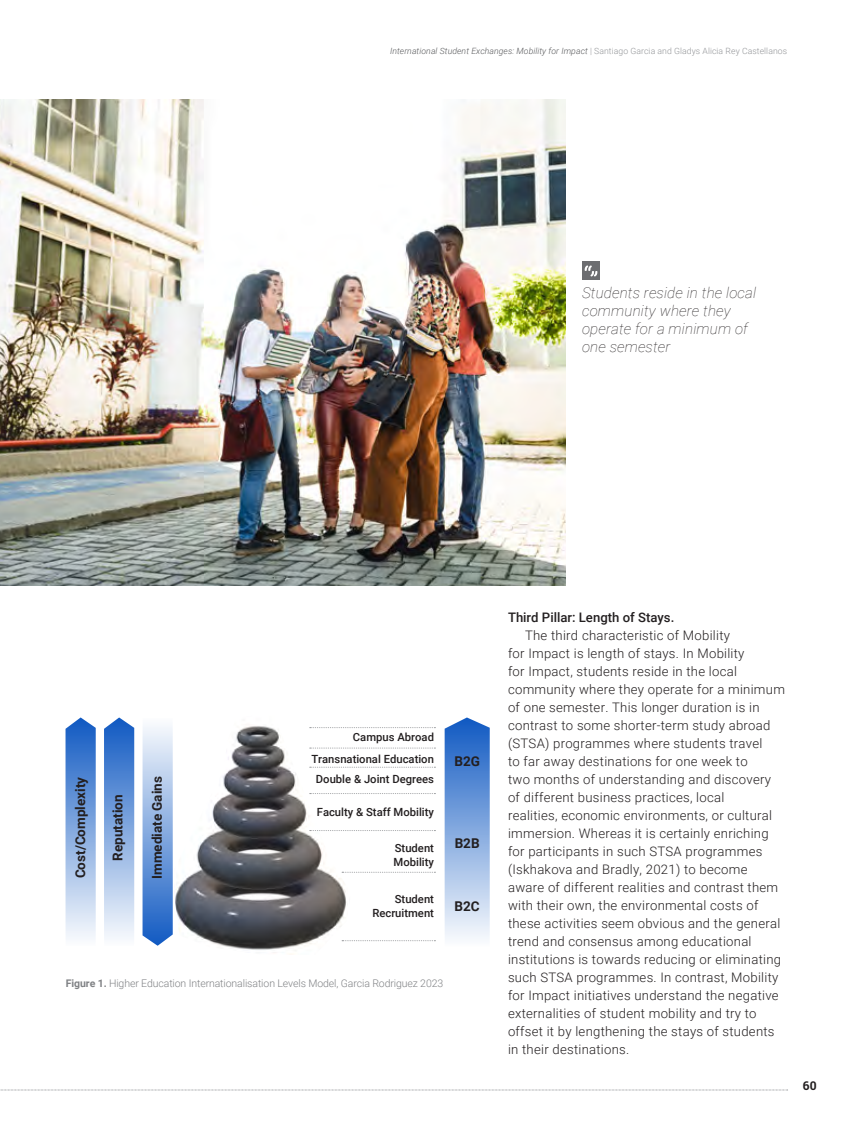
<style>
.page{position:relative;width:851px;height:1127px;background:#fff}
.page>*{position:absolute;margin:0;border:0;box-sizing:border-box;transform-origin:0 0}
.t1{font:italic 100 15px/18px "Roboto";letter-spacing:.01em;color:#231f20}
.t2{font:700 13.5px "Roboto";color:#231f20}
.t3{font:300 13.2px/18px "Roboto";letter-spacing:.02em;color:#231f20}
.t4{font:500 13.2px "Roboto";color:#231f20}
.t5{font:700 12px "Roboto Slab";color:#231f20}
.t6{font:500 11.25px/13.5px "Roboto";color:#231f20;text-align:right}
.t7{font:300 10.5px "Roboto";letter-spacing:-.01em;color:#808285}
.t8{font:italic 300 8.7px "Roboto";letter-spacing:.01em;color:#57585a}
.s1{font-style:normal;color:#939598}
.s2{font-weight:700}
</style>
<div class="page">
<img style="left:0;top:99px;width:565px;height:487px">
<svg style="left:0;top:1089px;width:787px;height:1px"></svg>
<div style="left:582px;top:262px;width:18px;height:18px;background:#6c6d70"></div>
<svg style="left:584px;top:265px;width:13px;height:11px"></svg>
<img style="left:175px;top:726px;width:176px;height:229px">
<svg style="left:65px;top:717px;width:31px;height:222px;background:#8baee1"></svg>
<svg style="left:104px;top:717px;width:30px;height:222px;background:#88ace0"></svg>
<svg style="left:444px;top:717px;width:45px;height:222px;background:#89ade0"></svg>
<svg style="left:142px;top:726px;width:31px;height:219px;background:#8aaee0"></svg>
<svg style="left:310px;top:747px;width:125px;height:1px"></svg>
<svg style="left:310px;top:767px;width:125px;height:1px"></svg>
<svg style="left:310px;top:793px;width:125px;height:1px"></svg>
<svg style="left:310px;top:830px;width:125px;height:1px"></svg>
<svg style="left:342px;top:872px;width:93px;height:1px"></svg>
<svg style="left:342px;top:940px;width:93px;height:1px"></svg>
<svg style="left:310px;top:727px;width:125px;height:1px"></svg>
<p class="t8" style="left:390px;top:45px;width:398px">International Student Exchanges: Mobility for Impact <span class="s1">| Santiago Garcia and Gladys Alicia Rey Castellanos</span></p>
<p class="t1" style="left:582px;top:283px;width:176px">Students reside in the local community where they operate for a minimum of one semester</p>
<p class="t2" style="left:71px;top:878px;width:103px;rotate:-90deg">Cost/Complexity</p>
<p class="t2" style="left:108px;top:861px;width:68px;rotate:-90deg">Reputation</p>
<p class="t2" style="left:148px;top:879px;width:104px;rotate:-90deg">Immediate Gains</p>
<p class="t6" style="left:353px;top:729px;width:83px">Campus Abroad</p>
<p class="t6" style="left:311px;top:752px;width:124px">Transnational Education</p>
<p class="t6" style="left:316px;top:772px;width:119px">Double &amp; Joint Degrees</p>
<p class="t6" style="left:317px;top:805px;width:119px">Faculty &amp; Staff Mobility</p>
<p class="t6" style="left:393px;top:841px;width:42px;text-align:left">Student<br>Mobility</p>
<p class="t6" style="left:372px;top:892px;width:63px">Student<br>Recruitment</p>
<p class="t2" style="left:454px;top:752px;width:27px">B2G</p>
<p class="t2" style="left:454px;top:833px;width:26px">B2B</p>
<p class="t2" style="left:454px;top:896px;width:27px">B2C</p>
<p class="t7" style="left:66px;top:976px;width:379px"><span class="s2">Figure 1.</span> Higher Education Internationalisation Levels Model, Garcia Rodriguez 2023</p>
<p class="t4" style="left:508px;top:608px;width:168px">Third Pillar: Length of Stays.</p>
<p class="t3" style="left:508px;top:626px;width:278px;text-indent:17px">The third characteristic of Mobility<br>for Impact is length of stays. In Mobility<br>for Impact, students reside in the local community where they operate for a minimum of one semester. This longer duration is in contrast to some shorter-term study abroad (STSA) programmes where students travel<br>to far away destinations for one week to<br>two months of understanding and discovery of different business practices, local<br>realities, economic environments, or cultural immersion. Whereas it is certainly enriching for participants in such STSA programmes (Iskhakova and Bradly, 2021) to become aware of different realities and contrast them with their own, the environmental costs of these activities seem obvious and the general trend and consensus among educational institutions is towards reducing or eliminating such STSA programmes. In contrast, Mobility for Impact initiatives understand the negative externalities of student mobility and try to offset it by lengthening the stays of students in their destinations.</p>
<p class="t5" style="left:802px;top:1077px;width:15px">60</p>
</div>
